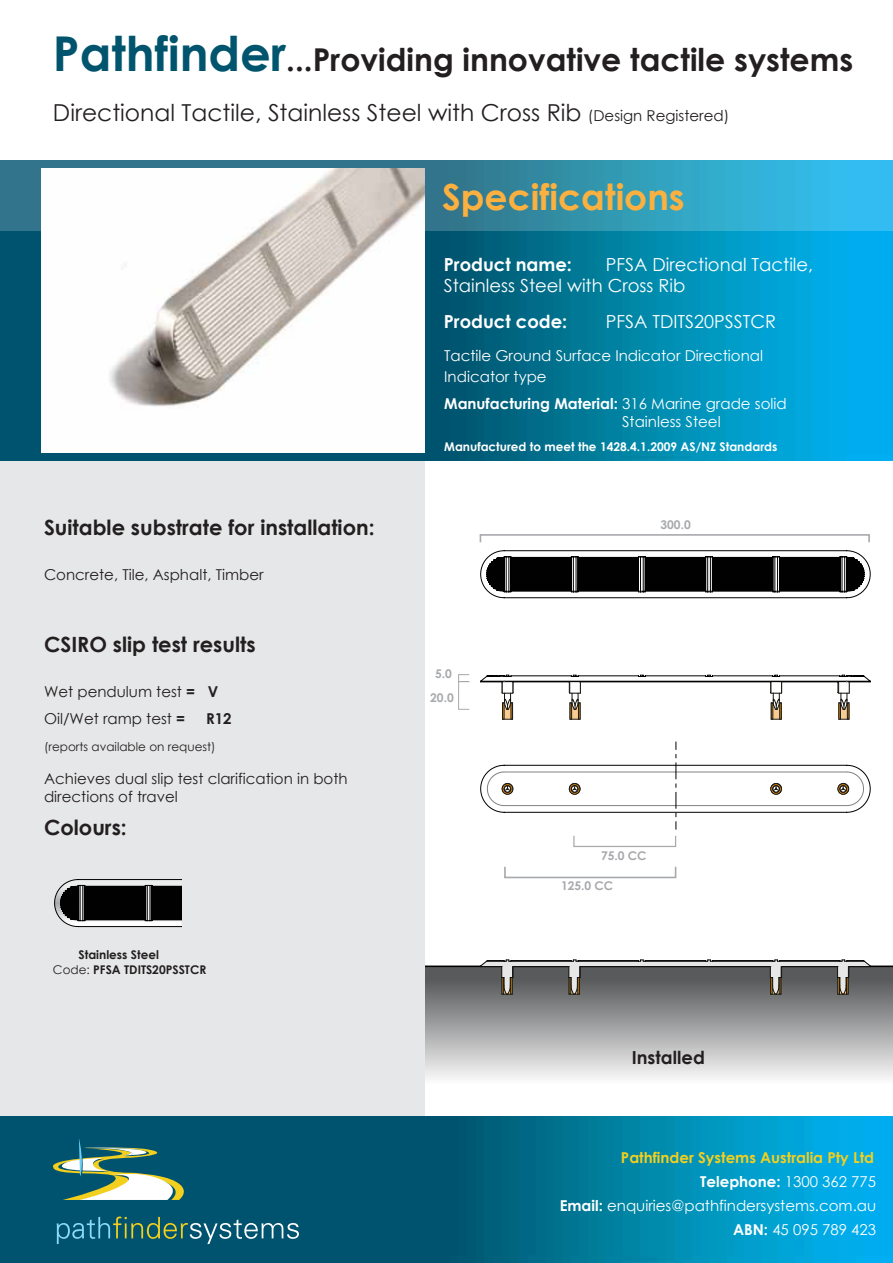
<style>
.page{position:relative;width:893px;height:1263px;background:#fff}
.page>*{position:absolute;margin:0;border:0;box-sizing:border-box;transform-origin:0 0}
.t1{font:700 36px "Century Gothic";color:#fbb040}
.t2{font:700 31.5px "Century Gothic";color:#231f20}
.t3{font:23.4px "Century Gothic";color:#231f20}
.t4{font:700 21px "Century Gothic";color:#231f20}
.t5{font:18px/21px "Century Gothic";color:#fff}
.t6{font:700 18px "Century Gothic";color:#fff}
.t7{font:700 18px "Century Gothic";color:#231f20}
.t8{font:15px/24px "Century Gothic";color:#fff}
.t9{font:15px/27px "Century Gothic";color:#231f20}
.t10{font:700 15px "Century Gothic";color:#fff}
.t11{font:700 15px "Century Gothic";color:#231f20}
.t12{font:700 12px "Century Gothic";color:#fff}
.t13{font:700 12px/15px "Century Gothic";color:#231f20}
.t14{font:12px "Century Gothic";color:#231f20}
.t15{font:700 12px "Century Gothic";color:#a7a9ac}
.s1{font-size:48px;color:#00546d}
.s2{font-size:15px}
.s3{font-weight:700}
.s4{font-weight:400}
.s5{font-weight:700;color:#f3cf1e}
</style>
<div class="page">
<div style="left:412px;top:966px;width:481px;height:138px;background:linear-gradient(to bottom,#4d4e50,#fff)"></div>
<hr style="left:389px;top:965px;width:504px;height:2px;background:#010101">
<div style="left:0;top:461px;width:424px;height:655px;background:#e6e7e8"></div>
<img style="left:0;top:231px;width:893px;height:229px">
<svg style="left:0;top:160px;width:893px;height:71px"></svg>
<img style="left:0;top:1116px;width:893px;height:147px">
<svg style="left:57px;top:1216px;width:242px;height:28px"></svg>
<svg style="left:42px;top:1138px;width:150px;height:63px"></svg>
<div style="left:458px;top:681px;width:12px;height:29px;border:1px solid #a7a9ac"></div>
<div style="left:458px;top:674px;width:12px;height:8px;border:1px solid #a7a9ac"></div>
<div style="left:573px;top:835px;width:103px;height:12px;border:1px solid #a7a9ac"></div>
<div style="left:504px;top:866px;width:172px;height:12px;border:2px solid #a7a9ac"></div>
<div style="left:480px;top:534px;width:390px;height:9px;border:2px solid #a7a9ac"></div>
<svg style="left:501px;top:598px;width:349px;height:144px"></svg>
<svg style="left:480px;top:550px;width:391px;height:48px"></svg>
<svg style="left:54px;top:879px;width:128px;height:48px"></svg>
<img style="left:42px;top:169px;width:382px;height:283px">
<svg style="left:480px;top:675px;width:391px;height:44px"></svg>
<svg style="left:480px;top:742px;width:391px;height:87px"></svg>
<svg style="left:480px;top:959px;width:391px;height:36px"></svg>
<h2 class="t2" style="left:53px;top:36px;width:802px"><span class="s1">Pathfinder</span>...Providing innovative tactile systems</h2>
<h3 class="t3" style="left:53px;top:97px;width:678px">Directional Tactile, Stainless Steel with Cross Rib <span class="s2">(Design Registered)</span></h3>
<h1 class="t1" style="left:442px;top:170px;width:244px">Specifications</h1>
<h3 class="t4" style="left:44px;top:511px;width:332px">Suitable substrate for installation:</h3>
<p class="t9" style="left:44px;top:561px;width:221px">Concrete, Tile, Asphalt, Timber</p>
<h3 class="t4" style="left:44px;top:628px;width:213px">CSIRO slip test results</h3>
<p class="t9" style="left:44px;top:678px;width:176px">Wet pendulum test <span class="s3">= V<br></span>Oil/Wet ramp test <span class="s3">=</span></p>
<p class="t11" style="left:206px;top:707px;width:27px">R12</p>
<p class="t14" style="left:44px;top:738px;width:173px">(reports available on request)</p>
<p class="t9" style="left:44px;top:769px;width:305px;line-height:18px">Achieves dual slip test clarification in both directions of travel</p>
<h3 class="t4" style="left:44px;top:811px;width:84px">Colours:</h3>
<p class="t13" style="left:53px;top:947px;width:155px;text-indent:26px">Stainless Steel<br><span class="s4">Code:</span> PFSA TDITS20PSSTCR</p>
<p class="t5" style="left:444px;top:254px;width:371px;text-indent:162px">PFSA Directional Tactile,<br>Stainless Steel with Cross Rib</p>
<p class="t6" style="left:444px;top:308px;width:125px">Product code:</p>
<p class="t5" style="left:606px;top:311px;width:172px">PFSA TDITS20PSSTCR</p>
<p class="t8" style="left:444px;top:344px;width:320px;line-height:21px">Tactile Ground Surface Indicator Directional<br>Indicator type</p>
<p class="t10" style="left:444px;top:392px;width:344px">Manufacturing Material: <span class="s4">316 Marine grade solid</span></p>
<p class="t12" style="left:444px;top:437px;width:335px">Manufactured to meet the 1428.4.1.2009 AS/NZ Standards</p>
<p class="t6" style="left:444px;top:251px;width:130px">Product name:</p>
<p class="t8" style="left:622px;top:409px;width:100px">Stainless Steel</p>
<p class="t15" style="left:435px;top:665px;width:18px">5.0</p>
<p class="t15" style="left:430px;top:689px;width:25px">20.0</p>
<p class="t15" style="left:660px;top:515px;width:32px">300.0</p>
<p class="t15" style="left:601px;top:847px;width:47px">75.0 CC</p>
<p class="t15" style="left:561px;top:877px;width:54px">125.0 CC</p>
<p class="t7" style="left:632px;top:1044px;width:75px">Installed</p>
<p class="t8" style="left:560px;top:1145px;width:318px;text-align:right"><span class="s5">Pathfinder Systems Australia Pty Ltd<br></span><span class="s3">Telephone:</span> 1300 362 775<br><span class="s3">Email:</span> enquiries@pathfindersystems.com.au<br><span class="s3">ABN:</span> 45 095 789 423</p>
</div>
